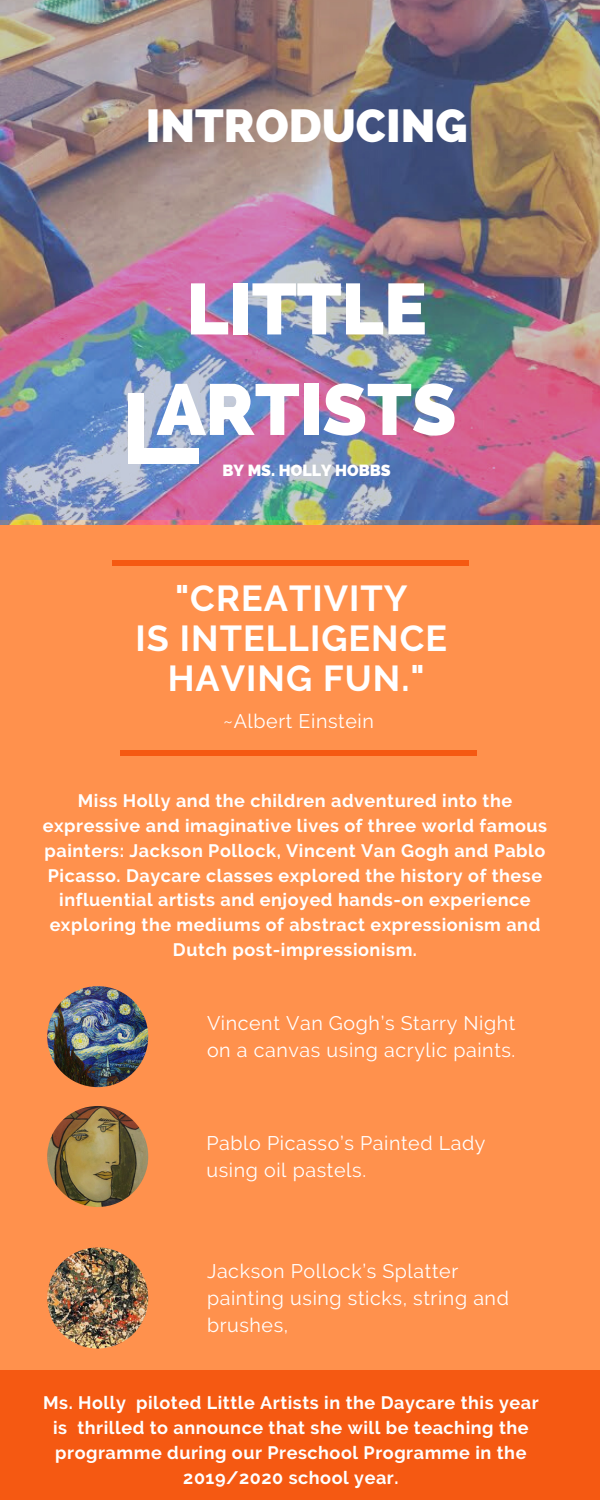
<style>
.page{position:relative;width:600px;height:1500px;background:#ff914d}
.page>*{position:absolute;margin:0;border:0;box-sizing:border-box;transform-origin:0 0}
.t1{font:800 72px/100.5px "Raleway";color:#fff;text-align:center}
.t2{font:800 46px "Raleway";color:#fff}
.t3{font:700 36px/39.8px "Raleway";letter-spacing:.03em;color:#fff;text-align:center}
.t4{font:19.7px/27px "Raleway";letter-spacing:.03em;color:#fff}
.t5{font:700 18px/24.8px "Raleway";letter-spacing:.03em;color:#fff;text-align:center}
.t6{font:800 16px "Raleway";color:#fff}
</style>
<div class="page">
<img style="left:0;top:0;width:600px;height:524px">
<div style="left:128px;top:448px;width:71px;height:16px;background:#fff"></div>
<div style="left:128px;top:393px;width:16px;height:71px;background:#fff"></div>
<div style="left:0;top:1370px;width:600px;height:130px;background:#f55912"></div>
<div style="left:112px;top:561px;width:357px;height:5px;background:#f55912"></div>
<div style="left:120px;top:750px;width:357px;height:5px;background:#f55912"></div>
<img style="left:47px;top:986px;width:101px;height:101px;border-radius:50%">
<img style="left:47px;top:1106px;width:101px;height:101px;border-radius:50%">
<img style="left:47px;top:1248px;width:101px;height:100px;border-radius:50%">
<h2 class="t2" style="left:146px;top:99px;width:323px">INTRODUCING</h2>
<h1 class="t1" style="left:157px;top:259px;width:301px">LITTLE<br>ARTISTS</h1>
<p class="t6" style="left:223px;top:461px;width:170px">BY MS. HOLLY HOBBS</p>
<h3 class="t3" style="left:136px;top:579px;width:313px">"CREATIVITY<br>IS INTELLIGENCE<br>HAVING FUN."</h3>
<p class="t4" style="left:223px;top:708px;width:152px">~Albert Einstein</p>
<p class="t5" style="left:43px;top:789px;width:506px">Miss Holly and the children adventured into the expressive and imaginative lives of three world famous painters: Jackson Pollock, Vincent Van Gogh and Pablo Picasso. Daycare classes explored the history of these influential artists and enjoyed hands-on experience exploring the mediums of abstract expressionism and Dutch post-impressionism.</p>
<p class="t4" style="left:207px;top:1009px;width:310px">Vincent Van Gogh’s Starry Night on a canvas using acrylic paints.</p>
<p class="t4" style="left:207px;top:1129px;width:281px">Pablo Picasso’s Painted Lady using oil pastels.</p>
<p class="t4" style="left:207px;top:1257px;width:303px">Jackson Pollock’s Splatter painting using sticks, string and brushes,</p>
<p class="t5" style="left:43px;top:1390px;width:497px">Ms. Holly piloted Little Artists in the Daycare this year is thrilled to announce that she will be teaching the programme during our Preschool Programme in the 2019/2020 school year.</p>
</div>
